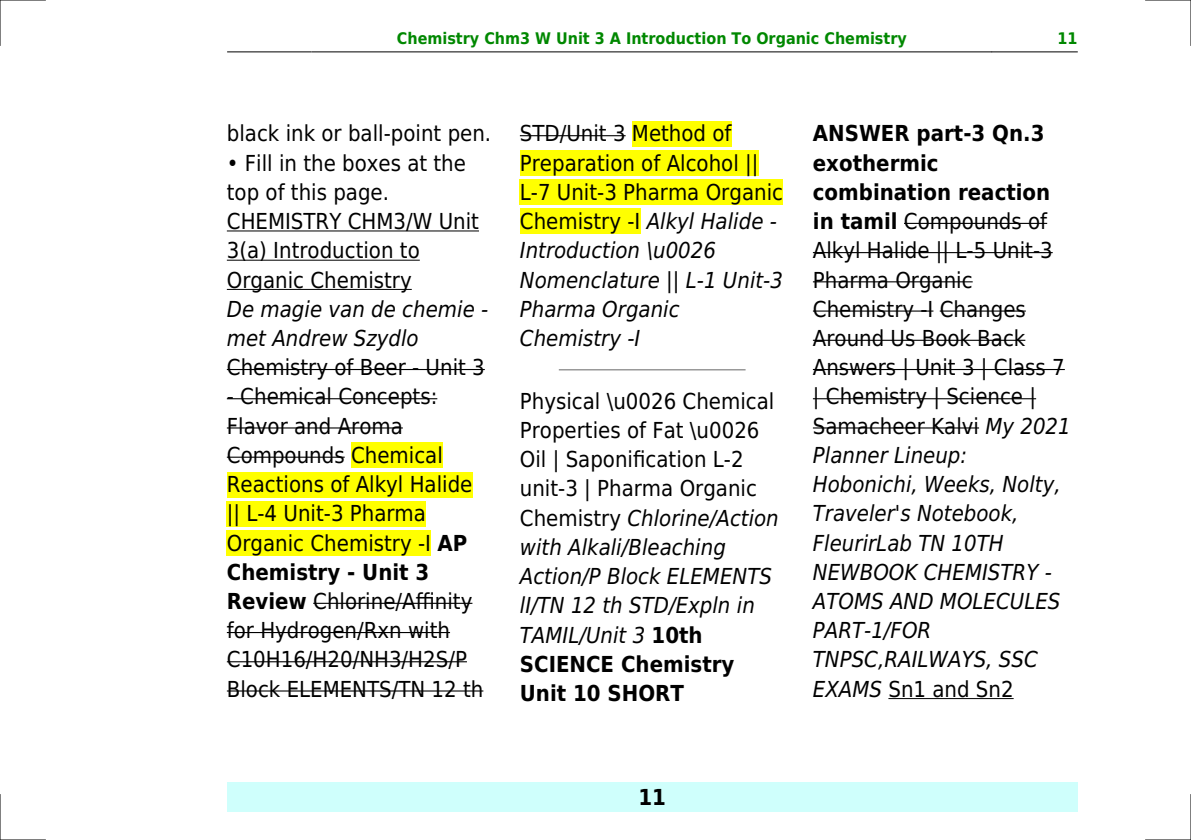
<style>
.page{position:relative;width:1191px;height:840px;background:#fff}
.page>*{position:absolute;margin:0;border:0;box-sizing:border-box;transform-origin:0 0}
.t1{font:22px/29.2px "DejaVu Sans Condensed";color:#000}
.t2{font:italic 22px/29.2px "DejaVu Sans Condensed";color:#000}
.t3{font:700 22px "DejaVu Sans Condensed";color:#000}
.t4{font:700 16px "DejaVu Sans Condensed";color:#080}
.s1{font-weight:700}
.s2{font-style:normal}
.s3{font-style:italic}
.s4{font-weight:700;font-style:normal}
</style>
<div class="page">
<hr style="left:227px;top:51px;width:85px;height:1px;background:#000">
<hr style="left:312px;top:51px;width:679px;height:1px;background:#000">
<hr style="left:992px;top:51px;width:85px;height:1px;background:#000">
<div style="left:227px;top:782px;width:850px;height:29px;background:#cffffc"></div>
<hr style="left:227px;top:230px;width:252px;height:1px;background:#000">
<hr style="left:227px;top:259px;width:193px;height:1px;background:#000">
<hr style="left:227px;top:289px;width:185px;height:1px;background:#000">
<hr style="left:227px;top:369px;width:258px;height:1px;background:#000">
<hr style="left:227px;top:398px;width:210px;height:1px;background:#000">
<hr style="left:227px;top:427px;width:176px;height:1px;background:#000">
<hr style="left:227px;top:456px;width:118px;height:1px;background:#000">
<div style="left:351px;top:442px;width:92px;height:26px;background:#ff0"></div>
<div style="left:227px;top:471px;width:245px;height:26px;background:#ff0"></div>
<div style="left:227px;top:500px;width:199px;height:26px;background:#ff0"></div>
<div style="left:227px;top:530px;width:204px;height:25px;background:#ff0"></div>
<hr style="left:313px;top:602px;width:159px;height:1px;background:#000">
<hr style="left:227px;top:631px;width:223px;height:1px;background:#000">
<hr style="left:227px;top:660px;width:240px;height:2px;background:#000">
<hr style="left:227px;top:690px;width:256px;height:1px;background:#000">
<hr style="left:520px;top:135px;width:105px;height:1px;background:#000">
<div style="left:632px;top:121px;width:99px;height:25px;background:#ff0"></div>
<div style="left:520px;top:150px;width:238px;height:26px;background:#ff0"></div>
<div style="left:520px;top:179px;width:263px;height:26px;background:#ff0"></div>
<div style="left:520px;top:208px;width:120px;height:26px;background:#ff0"></div>
<hr style="left:559px;top:369px;width:186px;height:1px;background:#999">
<hr style="left:904px;top:223px;width:143px;height:1px;background:#000">
<hr style="left:813px;top:252px;width:239px;height:1px;background:#000">
<hr style="left:813px;top:281px;width:159px;height:1px;background:#000">
<hr style="left:813px;top:310px;width:120px;height:1px;background:#000">
<hr style="left:939px;top:310px;width:86px;height:1px;background:#000">
<hr style="left:813px;top:339px;width:212px;height:1px;background:#000">
<hr style="left:813px;top:369px;width:251px;height:1px;background:#000">
<hr style="left:813px;top:398px;width:223px;height:1px;background:#000">
<hr style="left:813px;top:427px;width:166px;height:1px;background:#000">
<hr style="left:888px;top:697px;width:125px;height:1px;background:#000">
<hr style="left:0;top:0;width:45px;height:1px;background:#000">
<hr style="left:1145px;top:0;width:46px;height:1px;background:#000">
<hr style="left:0;top:839px;width:45px;height:1px;background:#000">
<hr style="left:1145px;top:839px;width:46px;height:1px;background:#000">
<hr style="left:0;top:0;width:1px;height:45px;background:#000">
<hr style="left:0;top:794px;width:1px;height:45px;background:#000">
<hr style="left:1190px;top:0;width:1px;height:45px;background:#000">
<hr style="left:1190px;top:794px;width:1px;height:45px;background:#000">
<p class="t4" style="left:397px;top:29px;width:511px">Chemistry Chm3 W Unit 3 A Introduction To Organic Chemistry</p>
<p class="t4" style="left:1057px;top:29px;width:22px">11</p>
<p class="t1" style="left:227px;top:119px;width:266px">black ink or ball-point pen.</p>
<p class="t1" style="left:245px;top:148px;width:223px">Fill in the boxes at the</p>
<p class="t1" style="left:227px;top:177px;width:164px">top of this page.</p>
<p class="t1" style="left:227px;top:207px;width:254px">CHEMISTRY CHM3/W Unit</p>
<p class="t1" style="left:227px;top:236px;width:194px">3(a) Introduction to</p>
<p class="t1" style="left:227px;top:265px;width:186px">Organic Chemistry</p>
<p class="t2" style="left:227px;top:294px;width:263px">De magie van de chemie - met Andrew Szydlo</p>
<p class="t1" style="left:227px;top:353px;width:259px">Chemistry of Beer - Unit 3</p>
<p class="t1" style="left:227px;top:382px;width:258px">- Chemical Concepts:<br>Flavor and Aroma<br>Compounds Chemical<br>Reactions of Alkyl Halide || L-4 Unit-3 Pharma<br>Organic Chemistry -I <span class="s1">AP<br>Chemistry - Unit 3<br>Review</span> Chlorine/Affinity for Hydrogen/Rxn with<br>C10H16/H20/NH3/H2S/P<br>Block ELEMENTS/TN 12 th</p>
<p class="t2" style="left:520px;top:119px;width:265px"><span class="s2">STD/Unit 3 Method of<br>Preparation of Alcohol ||<br>L-7 Unit-3 Pharma Organic<br>Chemistry -I</span> Alkyl Halide -<br>Introduction \u0026<br>Nomenclature || L-1 Unit-3<br>Pharma Organic<br>Chemistry -I</p>
<p class="t1" style="left:520px;top:386px;width:260px">Physical \u0026 Chemical<br>Properties of Fat \u0026<br>Oil | Saponification L-2 unit-3 | Pharma Organic<br>Chemistry <span class="s3">Chlorine/Action with Alkali/Bleaching<br>Action/P Block ELEMENTS lI/TN 12 th STD/Expln in<br>TAMIL/Unit 3</span> <span class="s1">10th<br>SCIENCE Chemistry<br>Unit 10 SHORT</span></p>
<p class="t2" style="left:813px;top:119px;width:259px"><span class="s4">ANSWER part-3 Qn.3 exothermic combination reaction in tamil</span> <span class="s2">Compounds of<br>Alkyl Halide || L-5 Unit-3<br>Pharma Organic<br>Chemistry -I Changes<br>Around Us Book Back<br>Answers | Unit 3 | Class 7 | Chemistry | Science |<br>Samacheer Kalvi</span> My 2021<br>Planner Lineup:<br>Hobonichi, Weeks, Nolty,<br>Traveler's Notebook,<br>FleurirLab TN 10TH<br>NEWBOOK CHEMISTRY -<br>ATOMS AND MOLECULES<br>PART-1/FOR<br>TNPSC,RAILWAYS, SSC<br>EXAMS <span class="s2">Sn1 and Sn2</span></p>
<p class="t3" style="left:638px;top:783px;width:29px">11</p>
</div>
